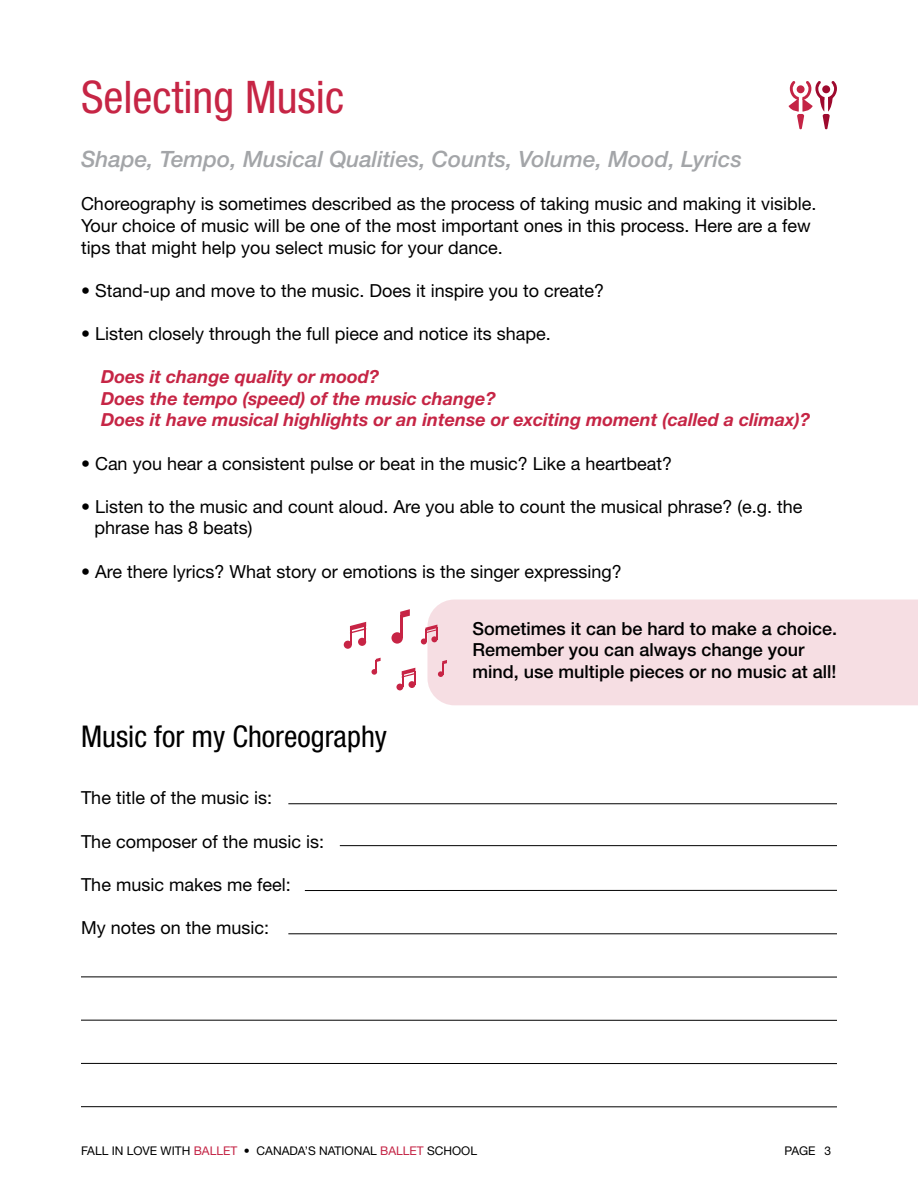
<style>
.page{position:relative;width:918px;height:1188px;background:#fff}
.page>*{position:absolute;margin:0;border:0;box-sizing:border-box;transform-origin:0 0}
.t1{font:condensed 45px "Helvetica Neue LT Std";color:#c62545}
.t2{font:condensed 30px "Helvetica Neue LT Std";color:#000}
.t3{font:italic 500 22.5px "Helvetica Neue LT Std";color:#a3a5a8}
.t4{font:18px/21.6px "Helvetica Neue LT Std";color:#000}
.t5{font:italic 700 18px/21.6px "Helvetica Neue LT Std";color:#c62545}
.t6{font:500 18px/21.6px "Helvetica Neue LT Std";color:#000}
.t7{font:12px "Helvetica Neue LT Std";color:#000}
.s1{color:#c42445}
</style>
<div class="page">
<svg style="left:789px;top:81px;width:48px;height:49px"></svg>
<div style="left:427px;top:600px;width:491px;height:105px;background:#f6dee3"></div>
<div style="left:344px;top:641px;width:8px;height:8px;background:#c72445;border-radius:50%"></div>
<svg style="left:350px;top:622px;width:16px;height:23px"></svg>
<svg style="left:372px;top:658px;width:9px;height:17px"></svg>
<svg style="left:438px;top:660px;width:9px;height:17px"></svg>
<div style="left:391px;top:632px;width:12px;height:12px;background:#c72445;border-radius:50%"></div>
<hr style="left:400px;top:615px;width:3px;height:23px;background:#c72445">
<svg style="left:400px;top:609px;width:10px;height:9px"></svg>
<div style="left:396px;top:684px;width:7px;height:6px;background:#c72445;border-radius:50%"></div>
<svg style="left:402px;top:668px;width:13px;height:19px"></svg>
<svg style="left:421px;top:625px;width:16px;height:19px"></svg>
<hr style="left:288px;top:804px;width:549px;height:1px;background:#000">
<hr style="left:288px;top:934px;width:549px;height:1px;background:#000">
<hr style="left:81px;top:977px;width:756px;height:1px;background:#000">
<hr style="left:81px;top:1020px;width:756px;height:1px;background:#000">
<hr style="left:81px;top:1063px;width:756px;height:1px;background:#000">
<hr style="left:81px;top:1106px;width:756px;height:1px;background:#000">
<hr style="left:305px;top:890px;width:532px;height:1px;background:#000">
<hr style="left:340px;top:845px;width:497px;height:1px;background:#000">
<h1 class="t1" style="left:81px;top:71px;width:265px">Selecting Music</h1>
<p class="t3" style="left:81px;top:146px;width:663px">Shape, Tempo, Musical Qualities, Counts, Volume, Mood, Lyrics</p>
<p class="t4" style="left:81px;top:193px;width:737px">Choreography is sometimes described as the process of taking music and making it visible.<br>Your choice of music will be one of the most important ones in this process. Here are a few tips that might help you select music for your dance.</p>
<p class="t4" style="left:81px;top:279px;width:525px">• Stand-up and move to the music. Does it inspire you to create?</p>
<p class="t4" style="left:81px;top:322px;width:471px">• Listen closely through the full piece and notice its shape.</p>
<p class="t5" style="left:101px;top:366px;width:711px">Does it change quality or mood?<br>Does the tempo (speed) of the music change?<br>Does it have musical highlights or an intense or exciting moment (called a climax)?</p>
<p class="t4" style="left:81px;top:452px;width:593px">• Can you hear a consistent pulse or beat in the music? Like a heartbeat?</p>
<p class="t4" style="left:94px;top:495px;width:710px;text-indent:-14px">• Listen to the music and count aloud. Are you able to count the musical phrase? (e.g. the phrase has 8 beats)</p>
<p class="t4" style="left:81px;top:560px;width:542px">• Are there lyrics? What story or emotions is the singer expressing?</p>
<h2 class="t2" style="left:81px;top:719px;width:308px">Music for my Choreography</h2>
<p class="t4" style="left:81px;top:787px;width:193px">The title of the music is:</p>
<p class="t4" style="left:81px;top:830px;width:245px">The composer of the music is:</p>
<p class="t4" style="left:81px;top:873px;width:211px">The music makes me feel:</p>
<p class="t4" style="left:81px;top:917px;width:190px">My notes on the music:</p>
<p class="t6" style="left:472px;top:617px;width:366px">Sometimes it can be hard to make a choice.<br>Remember you can always change your mind, use multiple pieces or no music at all!</p>
<p class="t7" style="left:81px;top:1144px;width:398px">FALL IN LOVE WITH <span class="s1">BALLET</span> • CANADA’S NATIONAL <span class="s1">BALLET</span> SCHOOL</p>
<p class="t7" style="left:784px;top:1144px;width:48px">PAGE 3</p>
</div>
